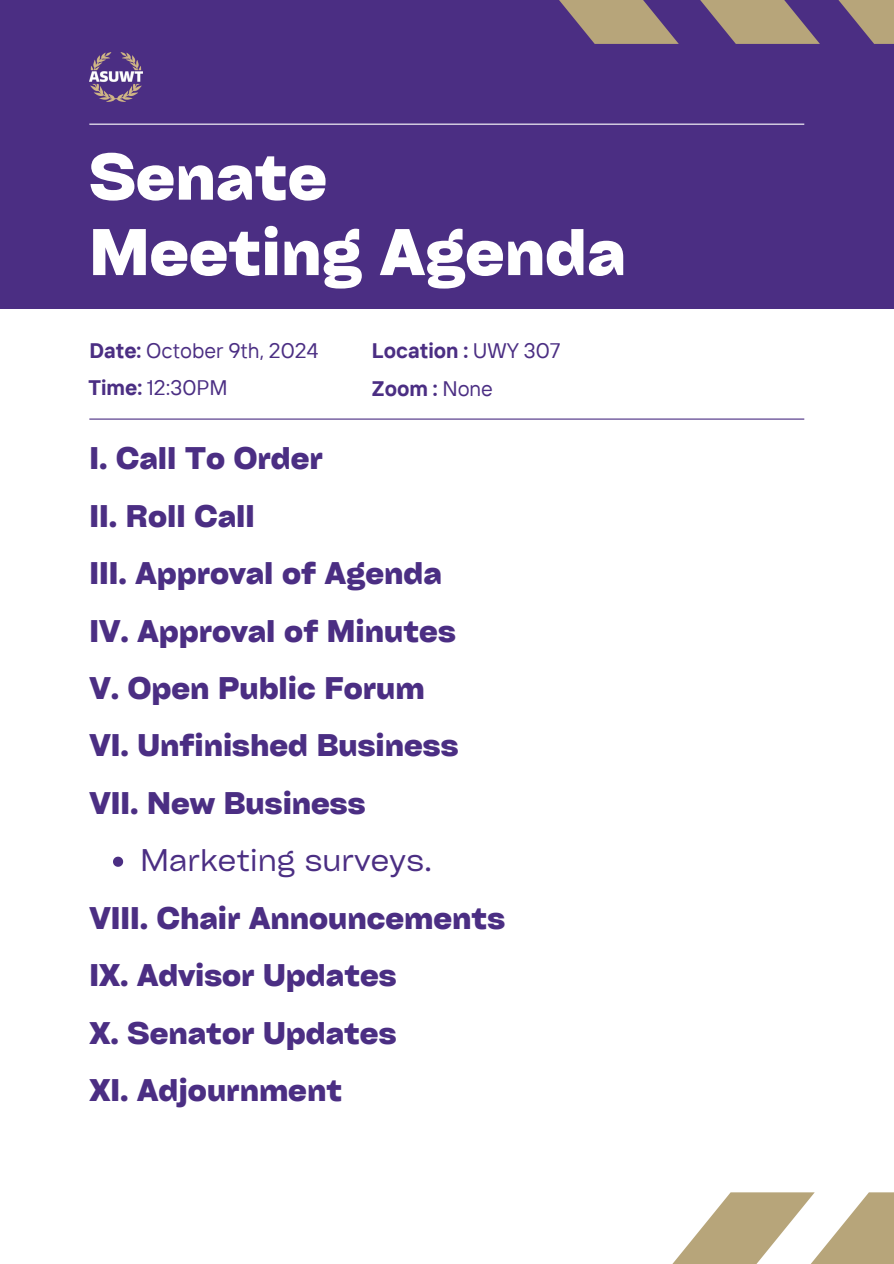
<style>
.page{position:relative;width:894px;height:1264px;background:#fff}
.page>*{position:absolute;margin:0;border:0;box-sizing:border-box;transform-origin:0 0}
.t1{font:700 63px/75.3px "Cy Grotesk Key";color:#fff}
.t2{font:700 30px/57.3px "Cy Grotesk Key";color:#4b2e83}
.t3{font:30px "Cy Grotesk Key";color:#4b2e83}
.t4{font:21px "TT Interphases";color:#4b2e83}
.t5{font:700 21px "TT Interphases";color:#4b2e83}
.s1{font-weight:700}
.s2{font-weight:400}
</style>
<div class="page">
<div style="left:0;top:0;width:892px;height:309px;background:#4b2e83"></div>
<hr style="left:89px;top:418px;width:715px;height:1px;background:#4b2e83">
<hr style="left:89px;top:124px;width:715px;height:1px;background:#fff">
<svg style="left:559px;top:0;width:334px;height:44px"></svg>
<svg style="left:673px;top:1192px;width:220px;height:71px"></svg>
<svg style="left:113px;top:856px;width:10px;height:10px"></svg>
<img style="left:90px;top:52px;width:52px;height:50px">
<img style="left:89px;top:71px;width:53px;height:12px">
<p class="t1" style="left:89px;top:137px;width:538px">Senate<br>Meeting Agenda</p>
<p class="t4" style="left:89px;top:337px;width:230px"><span class="s1">Date:</span> October 9th, 2024</p>
<p class="t5" style="left:372px;top:337px;width:190px">Location : <span class="s2">UWY 307</span></p>
<p class="t4" style="left:88px;top:374px;width:141px"><span class="s1">Time:</span> 12:30PM</p>
<p class="t5" style="left:372px;top:375px;width:123px">Zoom : <span class="s2">None</span></p>
<h1 class="t2" style="left:89px;top:429px;width:370px">I. Call To Order<br>II. Roll Call<br>III. Approval of Agenda<br>IV. Approval of Minutes<br>V. Open Public Forum<br>VI. Unfinished Business<br>VII. New Business</h1>
<p class="t3" style="left:140px;top:841px;width:293px">Marketing surveys.</p>
<p class="t2" style="left:89px;top:888px;width:417px">VIII. Chair Announcements<br>IX. Advisor Updates<br>X. Senator Updates<br>XI. Adjournment</p>
</div>
